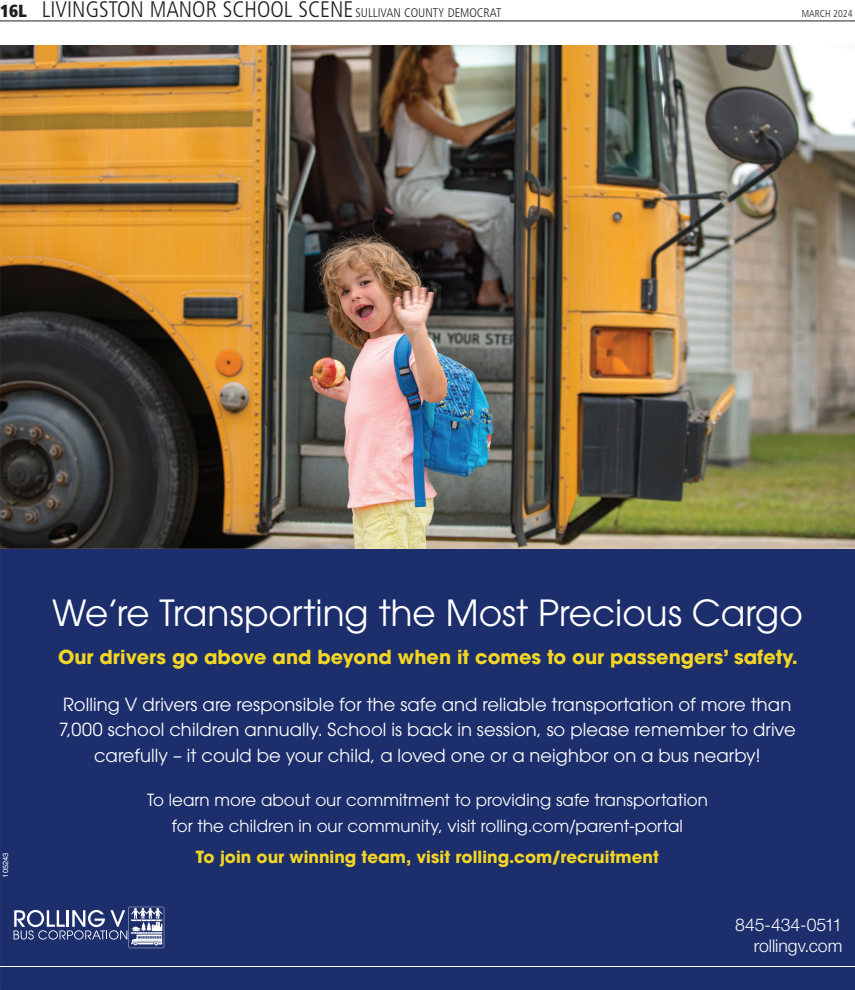
<style>
.page{position:relative;width:855px;height:990px;background:#fff}
.page>*{position:absolute;margin:0;border:0;box-sizing:border-box;transform-origin:0 0}
.t1{font:35.88px "ITC Avant Garde Pro";color:#fff}
.t2{font:300 condensed 22.5px "Frutiger";color:#231f20}
.t3{font:700 19.25px "ITC Avant Garde Pro";color:#f3d623}
.t4{font:17.88px/25.6px "ITC Avant Garde Pro";color:#fff;text-align:center}
.t5{font:300 17.62px/21.1px "Helvetica Neue LT Std";letter-spacing:-.005em;color:#fff;text-align:right}
.t6{font:16.62px/25.6px "ITC Avant Garde Pro";letter-spacing:.005em;color:#fff;text-align:center}
.t7{font:700 16.62px "ITC Avant Garde Pro";color:#f3d623}
.t8{font:300 condensed 10px "Frutiger";color:#231f20}
.t9{font:7.5px "Helvetica";color:#fff}
.s1{font-weight:900;font-size:17.5px}
.s2{font-size:12.5px}
</style>
<div class="page">
<hr style="left:0;top:21px;width:855px;height:1px;background:#231f20">
<div style="left:0;top:549px;width:855px;height:441px;background:#1c2e6c"></div>
<svg style="left:14px;top:907px;width:150px;height:41px;background:#556391"></svg>
<img style="left:0;top:45px;width:855px;height:504px">
<hr style="left:0;top:966px;width:855px;height:1px;background:#fff">
<img style="left:0;top:149px;width:855px;height:1px">
<p class="t2" style="left:0;top:1px;width:503px"><span class="s1">16L</span> LIVINGSTON MANOR SCHOOL SCENE <span class="s2">SULLIVAN COUNTY DEMOCRAT</span></p>
<p class="t8" style="left:802px;top:10px;width:52px">MARCH 2024</p>
<p class="t9" style="left:0;top:878px;width:27px;rotate:-90deg">105243</p>
<p class="t1" style="left:52px;top:591px;width:752px">We’re Transporting the Most Precious Cargo</p>
<p class="t3" style="left:58px;top:644px;width:741px">Our drivers go above and beyond when it comes to our passengers’ safety.</p>
<p class="t4" style="left:59px;top:691px;width:738px">Rolling V drivers are responsible for the safe and reliable transportation of more than<br>7,000 school children annually. School is back in session, so please remember to drive carefully – it could be your child, a loved one or a neighbor on a bus nearby!</p>
<p class="t6" style="left:147px;top:787px;width:562px">To learn more about our commitment to providing safe transportation for the children in our community, visit rolling.com/parent-portal</p>
<p class="t7" style="left:196px;top:846px;width:465px">To join our winning team, visit rolling.com/recruitment</p>
<p class="t5" style="left:735px;top:914px;width:109px">845-434-0511 rollingv.com</p>
</div>
